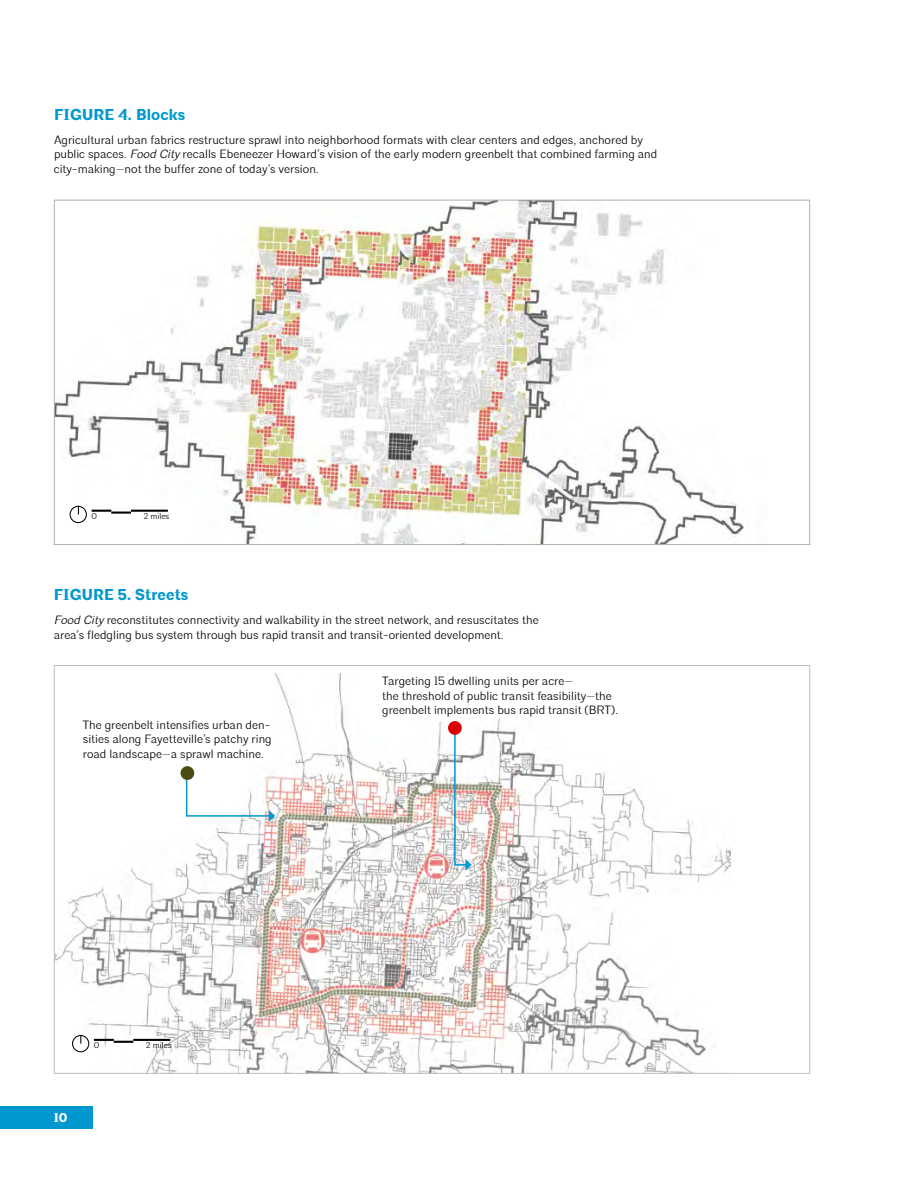
<style>
.page{position:relative;width:918px;height:1188px;background:#fff}
.page>*{position:absolute;margin:0;border:0;box-sizing:border-box;transform-origin:0 0}
.t1{font:700 15.75px "Architype";letter-spacing:.01em;color:#0098cf}
.t2{font:700 12.75px "Architype";color:#fff}
.t3{font:300 12px/14.7px "Architype";color:#000}
.t4{font:300 8.4px "Architype";color:#000}
.s1{font-style:italic}
</style>
<div class="page">
<div style="left:0;top:1106px;width:93px;height:23px;background:#0098cf"></div>
<img style="left:56px;top:673px;width:675px;height:399px">
<img style="left:56px;top:202px;width:688px;height:341px">
<hr style="left:131px;top:510px;width:37px;height:2px;background:#000">
<svg style="left:92px;top:510px;width:19px;height:2px"></svg>
<hr style="left:111px;top:512px;width:20px;height:2px;background:#000">
<div style="left:70px;top:506px;width:17px;height:17px;border:1px solid #000101;border-radius:50%"></div>
<svg style="left:185px;top:775px;width:90px;height:47px"></svg>
<div style="left:181px;top:766px;width:13px;height:14px;background:#4a4c0f;border-radius:50%"></div>
<img style="left:429px;top:673px;width:93px;height:198px">
<hr style="left:133px;top:1039px;width:37px;height:2px;background:#000">
<hr style="left:94px;top:1039px;width:20px;height:2px;background:#000">
<svg style="left:114px;top:1041px;width:19px;height:2px"></svg>
<div style="left:72px;top:1035px;width:17px;height:17px;border:1px solid #000101;border-radius:50%"></div>
<h1 class="t1" style="left:54px;top:105px;width:133px">FIGURE 4. Blocks</h1>
<p class="t3" style="left:54px;top:132px;width:605px">Agricultural urban fabrics restructure sprawl into neighborhood formats with clear centers and edges, anchored by public spaces. <span class="s1">Food City</span> recalls Ebeneezer Howard’s vision of the early modern greenbelt that combined farming and city-making—not the buffer zone of today’s version.</p>
<p class="t4" style="left:92px;top:511px;width:7px">0</p>
<p class="t4" style="left:144px;top:511px;width:27px">2 miles</p>
<h1 class="t1" style="left:54px;top:585px;width:136px">FIGURE 5. Streets</h1>
<p class="t3" style="left:54px;top:612px;width:487px"><span class="s1">Food City</span> reconstitutes connectivity and walkability in the street network, and resuscitates the area’s fledgling bus system through bus rapid transit and transit-oriented development.</p>
<p class="t3" style="left:83px;top:717px;width:190px">The greenbelt intensifies urban den&shy;sities along Fayetteville’s patchy ring road landscape—a sprawl machine.</p>
<p class="t3" style="left:382px;top:674px;width:238px">Targeting 15 dwelling units per acre—<br>the threshold of public transit feasibility—the greenbelt implements bus rapid transit (BRT).</p>
<p class="t2" style="left:54px;top:1110px;width:15px">10</p>
<p class="t4" style="left:94px;top:1040px;width:7px">0</p>
<p class="t4" style="left:146px;top:1040px;width:27px">2 miles</p>
</div>
